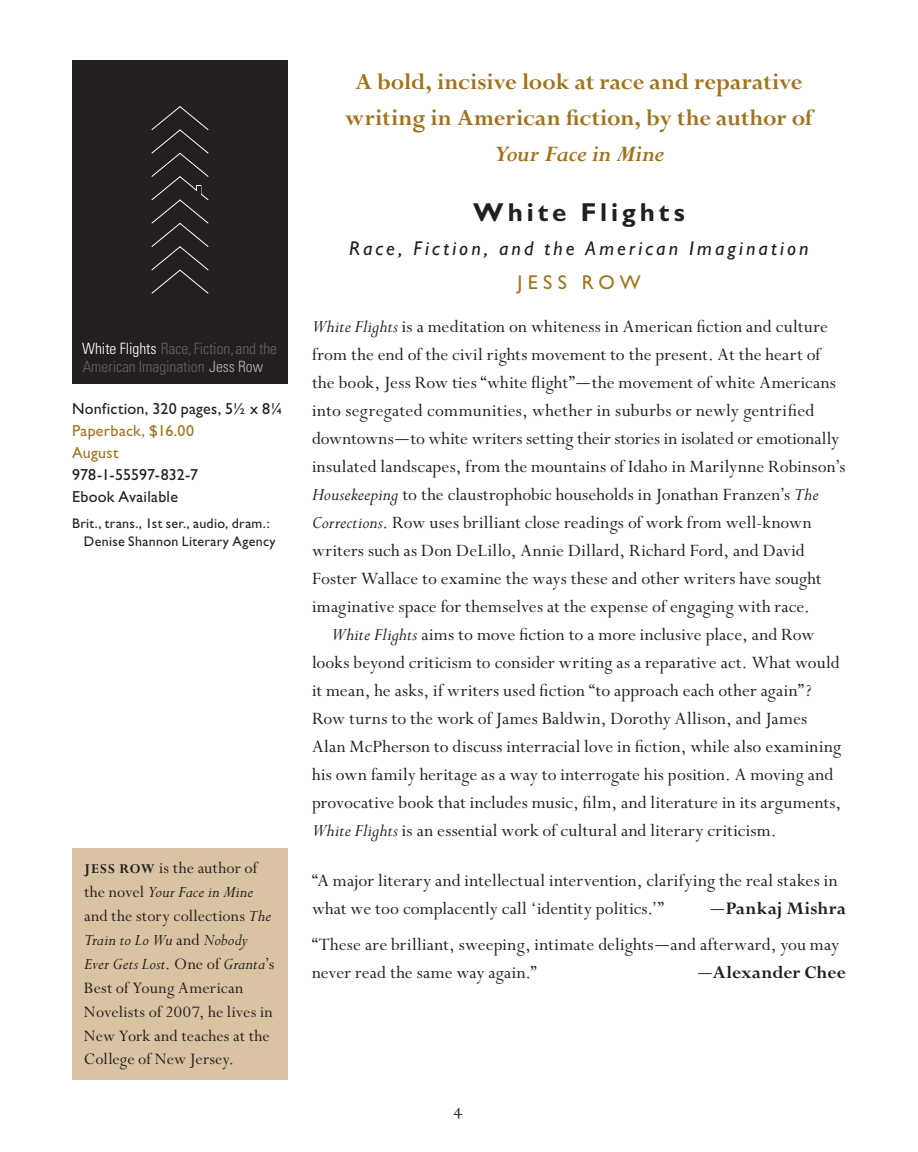
<style>
.page{position:relative;width:918px;height:1152px;background:#fff}
.page>*{position:absolute;margin:0;border:0;box-sizing:border-box;transform-origin:0 0}
.t1{font:700 26px "Gill Sans";letter-spacing:.15em;color:#231f20}
.t2{font:700 25px/36px "Perpetua";letter-spacing:-.005em;color:#a0741e;text-align:center}
.t3{font:italic 700 25px "Perpetua";letter-spacing:-.02em;color:#a0741e}
.t4{font:italic 20px "Gill Sans";letter-spacing:.16em;color:#231f20}
.t5{font:20px "Gill Sans";letter-spacing:.265em;color:#a0741e}
.t6{font:19.6px/28px "Perpetua";letter-spacing:.01em;color:#231f20}
.t7{font:700 19.6px "Perpetua";letter-spacing:.005em;color:#231f20}
.t8{font:18px/24px "Perpetua";letter-spacing:.005em;color:#231f20}
.t9{font:16px/22px "Gill Sans";letter-spacing:.015em;color:#231f20}
.t10{font:16px/22px "Gill Sans";letter-spacing:.02em;color:#a0741e}
.t11{font:300 condensed 15.6px/17.8px "Univers";letter-spacing:-.005em;color:#636366}
.t12{font:14px/18px "Gill Sans";letter-spacing:.025em;color:#231f20}
.s1{color:#fff}
.s2{color:#b2b3b7}
.s3{font-weight:700;font-size:15px}
.s4{font-style:italic}
.s5{font-family:"Veljovic"}
.s6{font-weight:700}
.s7{font-family:"Veljovic";font-weight:400}
</style>
<div class="page">
<div style="left:72px;top:60px;width:216px;height:324px;background:#231f20"></div>
<svg style="left:151px;top:106px;width:58px;height:188px"></svg>
<div style="left:72px;top:848px;width:216px;height:232px;background:#d9c3a2"></div>
<p class="t11" style="left:82px;top:340px;width:196px"><span class="s1">White Flights</span> Race, Fiction, and the<br>American Imagination <span class="s2">Jess Row</span></p>
<p class="t9" style="left:72px;top:398px;width:213px">Nonfiction, 320 pages, 5½ x 8¼</p>
<p class="t10" style="left:72px;top:420px;width:124px">Paperback, $16.00<br>August</p>
<p class="t9" style="left:72px;top:464px;width:128px">978-1-55597-832-7<br>Ebook Available</p>
<p class="t12" style="left:84px;top:515px;width:193px;text-indent:-12px">Brit., trans., 1st ser., audio, dram.:<br>Denise Shannon Literary Agency</p>
<p class="t8" style="left:84px;top:856px;width:192px"><span class="s3">JESS ROW</span> is the author of the novel <span class="s4">Your Face in Mine </span>and the story collections <span class="s4">The<br>Train to Lo Wu</span> and <span class="s4">Nobody<br>Ever Gets Lost</span>. One of <span class="s4">Granta</span>’s<br>Best of Young American<br>Novelists of 2007, he lives in<br>New York and teaches at the<br>College of New Jersey.</p>
<p class="t2" style="left:345px;top:65px;width:469px">A bold, incisive look at race and reparative writing in American fiction, by the author of</p>
<p class="t3" style="left:494px;top:141px;width:172px">Your Face in Mine</p>
<h1 class="t1" style="left:473px;top:197px;width:213px">White Flights</h1>
<p class="t4" style="left:349px;top:237px;width:461px">Race, Fiction, and the American Imagination</p>
<p class="t5" style="left:517px;top:271px;width:125px">JESS ROW</p>
<p class="t6" style="left:312px;top:313px;width:517px"><span class="s4">White Flights</span> is a meditation on whiteness in American fiction and culture</p>
<p class="t6" style="left:312px;top:341px;width:510px">from the end of the civil rights movement to the present. At the heart of</p>
<p class="t6" style="left:312px;top:369px;width:526px">the book, Jess Row ties “white flight”<span class="s5">—</span>the movement of white Americans</p>
<p class="t6" style="left:312px;top:397px;width:504px">into segregated communities, whether in suburbs or newly gentrified</p>
<p class="t6" style="left:312px;top:425px;width:529px">downtowns<span class="s5">—</span>to white writers setting their stories in isolated or emotionally</p>
<p class="t6" style="left:312px;top:453px;width:535px">insulated landscapes, from the mountains of Idaho in Marilynne Robinson’s</p>
<p class="t6" style="left:312px;top:481px;width:508px"><span class="s4">Housekeeping</span> to the claustrophobic households in Jonathan Franzen’s <span class="s4">The</span></p>
<p class="t6" style="left:312px;top:509px;width:501px"><span class="s4">Corrections</span>. Row uses brilliant close readings of work from well-known</p>
<p class="t6" style="left:312px;top:537px;width:494px">writers such as Don DeLillo, Annie Dillard, Richard Ford, and David</p>
<p class="t6" style="left:312px;top:565px;width:511px">Foster Wallace to examine the ways these and other writers have sought</p>
<p class="t6" style="left:312px;top:593px;width:499px">imaginative space for themselves at the expense of engaging with race.</p>
<p class="t6" style="left:332px;top:621px;width:485px"><span class="s4">White Flights</span> aims to move fiction to a more inclusive place, and Row</p>
<p class="t6" style="left:312px;top:649px;width:529px">looks beyond criticism to consider writing as a reparative act. What would</p>
<p class="t6" style="left:312px;top:677px;width:501px">it mean, he asks, if writers used fiction “to approach each other again”?</p>
<p class="t6" style="left:312px;top:705px;width:497px">Row turns to the work of James Baldwin, Dorothy Allison, and James</p>
<p class="t6" style="left:312px;top:733px;width:531px">Alan McPherson to discuss interracial love in fiction, while also examining</p>
<p class="t6" style="left:312px;top:761px;width:523px">his own family heritage as a way to interrogate his position. A moving and</p>
<p class="t6" style="left:312px;top:789px;width:531px">provocative book that includes music, film, and literature in its arguments,</p>
<p class="t6" style="left:312px;top:817px;width:466px"><span class="s4">White Flights</span> is an essential work of cultural and literary criticism.</p>
<p class="t6" style="left:312px;top:867px;width:527px">“A major literary and intellectual intervention, clarifying the real stakes in what we too complacently call ‘identity politics.’”</p>
<p class="t6" style="left:312px;top:891px;width:535px;line-height:36px;text-indent:397px"><span class="s5">—</span><span class="s6">Pankaj Mishra </span>“These are brilliant, sweeping, intimate delights<span class="s5">—</span>and afterward, you may</p>
<p class="t6" style="left:312px;top:959px;width:226px">never read the same way again.”</p>
<p class="t7" style="left:696px;top:962px;width:151px"><span class="s7">—</span>Alexander Chee</p>
</div>
